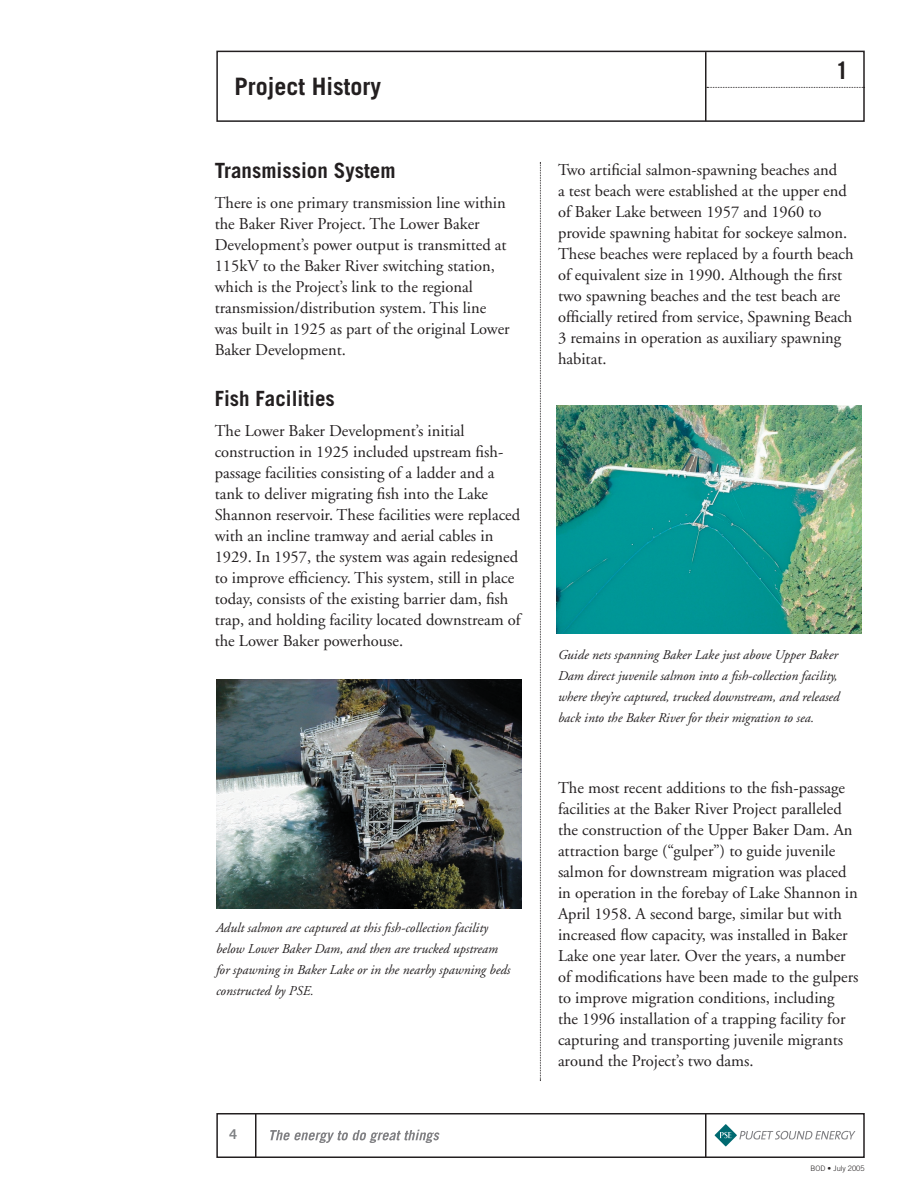
<style>
.page{position:relative;width:918px;height:1188px;background:#fff}
.page>*{position:absolute;margin:0;border:0;box-sizing:border-box;transform-origin:0 0}
.t1{font:700 24px "Trade Gothic";color:#231f20}
.t2{font:700 21px "Trade Gothic";color:#231f20}
.t3{font:16.5px/21px "Adobe Garamond";color:#231f20}
.t4{font:italic 13.5px/21px "Adobe Garamond";color:#231f20}
.t5{font:700 13.5px "Trade Gothic";color:#808285}
.t6{font:300 7.5px "Trade Gothic";color:#231f20}
</style>
<div class="page">
<div style="left:216px;top:1113px;width:649px;height:45px;border:2px solid #231f20"></div>
<svg style="left:270px;top:1130px;width:170px;height:13px"></svg>
<hr style="left:705px;top:1114px;width:1px;height:44px;background:#231f20">
<hr style="left:255px;top:1114px;width:1px;height:44px;background:#231f20">
<svg style="left:540px;top:162px;width:1px;height:918px"></svg>
<svg style="left:739px;top:1131px;width:116px;height:9px"></svg>
<svg style="left:715px;top:1124px;width:22px;height:22px"></svg>
<svg style="left:720px;top:1132px;width:12px;height:6px"></svg>
<img style="left:216px;top:680px;width:306px;height:229px">
<div style="left:216px;top:51px;width:649px;height:71px;border:2px solid #231f20"></div>
<svg style="left:707px;top:87px;width:158px;height:1px"></svg>
<hr style="left:705px;top:52px;width:1px;height:69px;background:#231f20">
<img style="left:557px;top:405px;width:305px;height:229px">
<h1 class="t1" style="left:234px;top:72px;width:148px">Project History</h1>
<p class="t2" style="left:215px;top:158px;width:182px">Transmission System</p>
<p class="t3" style="left:215px;top:193px;width:297px">There is one primary transmission line within the Baker River Project. The Lower Baker Development’s power output is transmitted at 115kV to the Baker River switching station, which is the Project’s link to the regional transmission/distribution system. This line was built in 1925 as part of the original Lower Baker Development.</p>
<p class="t2" style="left:215px;top:386px;width:122px">Fish Facilities</p>
<p class="t3" style="left:215px;top:421px;width:307px">The Lower Baker Development’s initial construction in 1925 included upstream fish&shy;passage facilities consisting of a ladder and a tank to deliver migrating fish into the Lake Shannon reservoir. These facilities were replaced with an incline tramway and aerial cables in 1929. In 1957, the system was again redesigned to improve efficiency. This system, still in place today, consists of the existing barrier dam, fish trap, and holding facility located downstream of the Lower Baker powerhouse.</p>
<p class="t4" style="left:216px;top:918px;width:296px">Adult salmon are captured at this fish-collection facility below Lower Baker Dam, and then are trucked upstream for spawning in Baker Lake or in the nearby spawning beds constructed by PSE.</p>
<p class="t5" style="left:230px;top:1126px;width:9px">4</p>
<h1 class="t1" style="left:836px;top:55px;width:15px">1</h1>
<p class="t3" style="left:558px;top:160px;width:297px">Two artificial salmon-spawning beaches and<br>a test beach were established at the upper end of Baker Lake between 1957 and 1960 to provide spawning habitat for sockeye salmon.<br>These beaches were replaced by a fourth beach of equivalent size in 1990. Although the first two spawning beaches and the test beach are officially retired from service, Spawning Beach 3 remains in operation as auxiliary spawning habitat.</p>
<p class="t4" style="left:558px;top:644px;width:283px">Guide nets spanning Baker Lake just above Upper Baker Dam direct juvenile salmon into a fish-collection facility, where they’re captured, trucked downstream, and released back into the Baker River for their migration to sea.</p>
<p class="t3" style="left:558px;top:778px;width:302px">The most recent additions to the fish-passage facilities at the Baker River Project paralleled the construction of the Upper Baker Dam. An attraction barge (“gulper”) to guide juvenile salmon for downstream migration was placed in operation in the forebay of Lake Shannon in April 1958. A second barge, similar but with increased flow capacity, was installed in Baker Lake one year later. Over the years, a number of modifications have been made to the gulpers to improve migration conditions, including the 1996 installation of a trapping facility for capturing and transporting juvenile migrants around the Project’s two dams.</p>
<p class="t6" style="left:810px;top:1164px;width:56px">BOD • July 2005</p>
</div>
